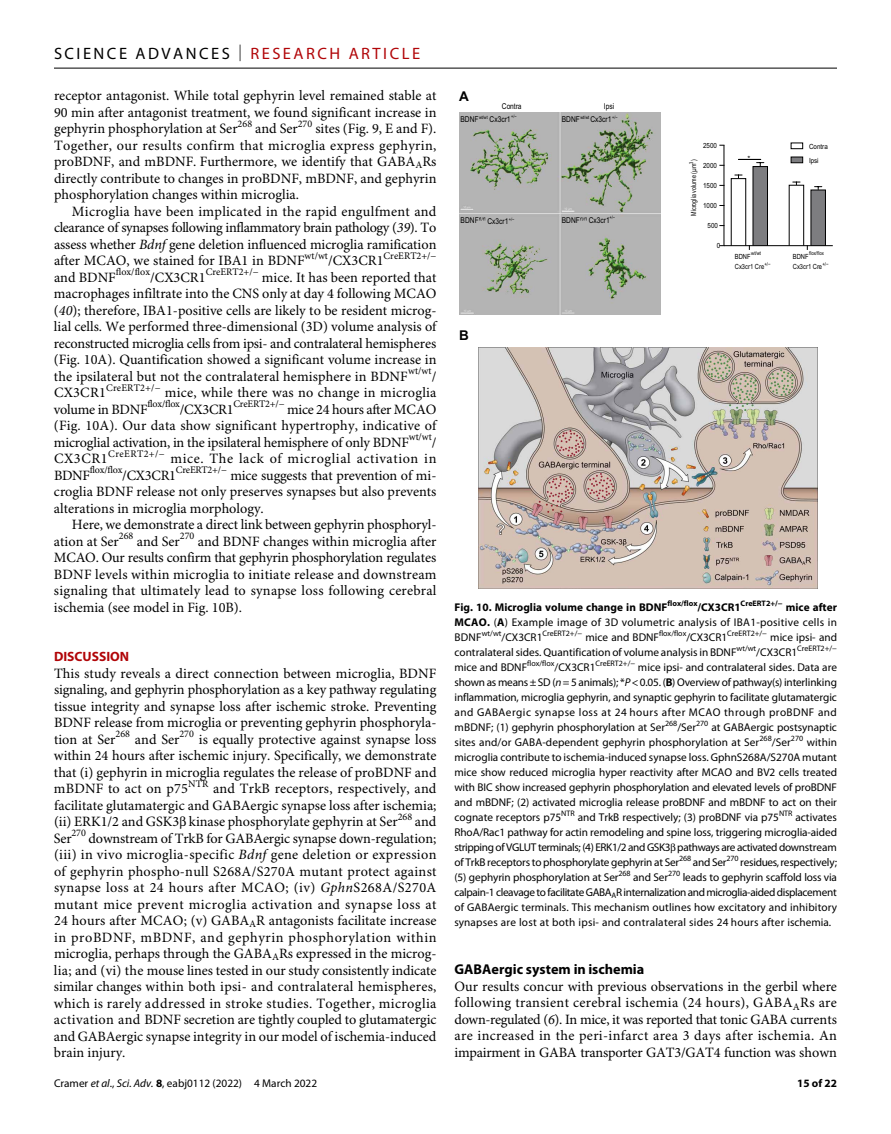
<style>
.page{position:relative;width:891px;height:1134px;background:#fff}
.page>*{position:absolute;margin:0;border:0;box-sizing:border-box;transform-origin:0 0}
.t1{font:16.5px "Myriad Pro";letter-spacing:.15em;color:#000}
.t2{font:14.25px/16.5px "Minion Pro";color:#000;text-align:justify}
.t3{font:700 14.25px "Myriad Pro";color:#000}
.t4{font:700 13.5px "Myriad Pro";color:#b10508}
.t5{font:700 13.5px "Arial";color:#000}
.t6{font:11.25px/15px "Myriad Pro";letter-spacing:.025em;color:#000;text-align:justify}
.t7{font:11.25px "Myriad Pro";color:#000}
.t8{font:700 11.25px "Myriad Pro";color:#000}
.t9{font:8.1px "Arial Narrow";color:#000}
.t10{font:7.05px/14.1px "Arial Narrow";color:#000;scale:1.08 1}
.t11{font:7.05px "Arial Narrow";color:#000}
.t12{font:7.05px "Arial Narrow";color:#000;scale:.92 1}
.t13{font:7.05px "Arial";color:#000;scale:1.08 1}
.t14{font:5.25px "Arial Narrow";color:#000}
.t15{font:4.8px "Arial Narrow";color:#000}
.s1{font-weight:300}
.s2{color:#b10508}
.s3{font-style:italic}
.s4{font-weight:700}
.s5{font-size:8.1px}
.s6{font-size:7.05px}
</style>
<div class="page">
<hr style="left:54px;top:68px;width:783px;height:1px;background:#000">
<img style="left:479px;top:348px;width:338px;height:240px">
<img style="left:459px;top:113px;width:201px;height:201px">
<div style="left:789px;top:185px;width:15px;height:61px;border:1px solid #000"></div>
<div style="left:753px;top:167px;width:15px;height:79px;background:#7d7d80"></div>
<div style="left:753px;top:166px;width:15px;height:80px;border:1px solid #000"></div>
<div style="left:811px;top:190px;width:14px;height:56px;background:#7d7d80"></div>
<div style="left:811px;top:190px;width:15px;height:56px;border:1px solid #000"></div>
<hr style="left:724px;top:245px;width:109px;height:1px;background:#000">
<hr style="left:724px;top:145px;width:1px;height:101px;background:#000">
<svg style="left:793px;top:182px;width:7px;height:3px"></svg>
<svg style="left:815px;top:186px;width:7px;height:3px"></svg>
<svg style="left:791px;top:143px;width:12px;height:6px"></svg>
<svg style="left:791px;top:157px;width:12px;height:6px"></svg>
<svg style="left:738px;top:159px;width:26px;height:7px"></svg>
<svg style="left:479px;top:217px;width:6px;height:4px"></svg>
<svg style="left:580px;top:217px;width:6px;height:4px"></svg>
<p class="t1" style="left:54px;top:40px;width:368px">SCIENCE ADVANCES <span class="s1">|</span> <span class="s2">RESEARCH ARTICLE</span></p>
<p class="t2" style="left:54px;top:89px;width:384px">receptor antagonist. While total gephyrin level remained stable at 90 min after antagonist treatment, we found significant increase in gephyrin phosphorylation at Ser<sup>268</sup> and Ser<sup>270</sup> sites (Fig. 9, E and F).<br>Together, our results confirm that microglia express gephyrin, proBDNF, and mBDNF. Furthermore, we identify that GABA<sub>A</sub>Rs directly contribute to changes in proBDNF, mBDNF, and gephyrin phosphorylation changes within microglia.</p>
<p class="t2" style="left:54px;top:204px;width:384px;text-indent:18px">Microglia have been implicated in the rapid engulfment and clearance of synapses following inflammatory brain pathology (<span class="s3">39</span>). To assess whether <span class="s3">Bdnf</span> gene deletion influenced microglia ramification after MCAO, we stained for IBA1 in BDNF<sup>wt/wt</sup>/CX3CR1<sup>CreERT2+/− </sup>and BDNF<sup>flox/flox</sup>/CX3CR1<sup>CreERT2+/−</sup> mice. It has been reported that macrophages infiltrate into the CNS only at day 4 following MCAO (<span class="s3">40</span>); therefore, IBA1-positive cells are likely to be resident microg&shy;lial cells. We performed three-dimensional (3D) volume analysis of reconstructed microglia cells from ipsi- and contralateral hemispheres (Fig. 10A). Quantification showed a significant volume increase in the ipsilateral but not the contralateral hemisphere in BDNF<sup>wt/wt</sup>/ CX3CR1<sup>CreERT2+/−</sup> mice, while there was no change in microglia volume in BDNF<sup>flox/flox</sup>/CX3CR1<sup>CreERT2+/−</sup> mice 24 hours after MCAO (Fig. 10A). Our data show significant hypertrophy, indicative of microglial activation, in the ipsilateral hemisphere of only BDNF<sup>wt/wt</sup>/ CX3CR1<sup>CreERT2+/−</sup> mice. The lack of microglial activation in BDNF<sup>flox/flox</sup>/CX3CR1<sup>CreERT2+/−</sup> mice suggests that prevention of mi&shy;croglia BDNF release not only preserves synapses but also prevents alterations in microglia morphology.</p>
<p class="t2" style="left:54px;top:518px;width:384px;text-indent:18px">Here, we demonstrate a direct link between gephyrin phosphoryl&shy;ation at Ser<sup>268</sup> and Ser<sup>270</sup> and BDNF changes within microglia after MCAO. Our results confirm that gephyrin phosphorylation regulates BDNF levels within microglia to initiate release and downstream signaling that ultimately lead to synapse loss following cerebral ischemia (see model in Fig. 10B).</p>
<p class="t4" style="left:54px;top:646px;width:77px">DISCUSSION</p>
<p class="t2" style="left:54px;top:666px;width:384px">This study reveals a direct connection between microglia, BDNF signaling, and gephyrin phosphorylation as a key pathway regulating tissue integrity and synapse loss after ischemic stroke. Preventing BDNF release from microglia or preventing gephyrin phosphoryla&shy;tion at Ser<sup>268</sup> and Ser<sup>270</sup> is equally protective against synapse loss within 24 hours after ischemic injury. Specifically, we demonstrate that (i) gephyrin in microglia regulates the release of proBDNF and mBDNF to act on p75<sup>NTR</sup> and TrkB receptors, respectively, and facilitate glutamatergic and GABAergic synapse loss after ischemia; (ii) ERK1/2 and GSK3 kinase phosphorylate gephyrin at Ser<sup>268</sup> and Ser<sup>270</sup> downstream of TrkB for GABAergic synapse down-regulation; (iii) in vivo microglia-specific <span class="s3">Bdnf</span> gene deletion or expression of gephyrin phospho-null S268A/S270A mutant protect against synapse loss at 24 hours after MCAO; (iv) <span class="s3">Gphn</span>S268A/S270A mutant mice prevent microglia activation and synapse loss at 24 hours after MCAO; (v) GABA<sub>A</sub>R antagonists facilitate increase in proBDNF, mBDNF, and gephyrin phosphorylation within microglia, perhaps through the GABA<sub>A</sub>Rs expressed in the microg&shy;lia; and (vi) the mouse lines tested in our study consistently indicate similar changes within both ipsi- and contralateral hemispheres, which is rarely addressed in stroke studies. Together, microglia activation and BDNF secretion are tightly coupled to glutamatergic and GABAergic synapse integrity in our model of ischemia-induced brain injury.</p>
<p class="t7" style="left:54px;top:1074px;width:265px">Cramer <span class="s3">et al</span>., <span class="s3">Sci. Adv.</span> <span class="s4">8</span>, eabj0112 (2022) 4 March 2022</p>
<p class="t5" style="left:459px;top:88px;width:11px">A</p>
<p class="t9" style="left:502px;top:100px;width:21px">Contra</p>
<p class="t9" style="left:604px;top:100px;width:12px">Ipsi</p>
<p class="t15" style="left:511px;top:113px;width:7px">+/−</p>
<p class="t15" style="left:612px;top:114px;width:7px">+/−</p>
<p class="t15" style="left:461px;top:114px;width:29px"><span class="s5">BDNF</span>wt/wt</p>
<p class="t15" style="left:562px;top:114px;width:29px"><span class="s5">BDNF</span>wt/wt</p>
<p class="t9" style="left:490px;top:113px;width:23px">Cx3cr1</p>
<p class="t9" style="left:590px;top:113px;width:23px">Cx3cr1</p>
<p class="t15" style="left:509px;top:215px;width:7px">+/−</p>
<p class="t15" style="left:610px;top:214px;width:7px">+/−</p>
<p class="t9" style="left:487px;top:215px;width:23px">Cx3cr1</p>
<p class="t9" style="left:589px;top:214px;width:23px">Cx3cr1</p>
<p class="t9" style="left:461px;top:214px;width:20px">BDNF</p>
<p class="t9" style="left:562px;top:214px;width:20px">BDNF</p>
<p class="t5" style="left:459px;top:327px;width:11px">B</p>
<p class="t10" style="left:703px;top:138px;width:14px">2500</p>
<p class="t12" style="left:688px;top:216px;width:62px;rotate:-90deg">Microglia volume (µm )<sup>3</sup></p>
<p class="t10" style="left:703px;top:158px;width:14px">2000</p>
<p class="t10" style="left:703px;top:178px;width:14px">1500</p>
<p class="t10" style="left:703px;top:198px;width:14px">1000</p>
<p class="t10" style="left:708px;top:218px;width:11px">500</p>
<p class="t10" style="left:717px;top:239px;width:5px">0</p>
<p class="t13" style="left:748px;top:153px;width:4px">*</p>
<p class="t14" style="left:735px;top:250px;width:28px"><span class="s6">BDNF</span>wt/wt</p>
<p class="t11" style="left:735px;top:262px;width:37px">Cx3cr1 Cre<sup>+/−</sup></p>
<p class="t10" style="left:809px;top:139px;width:19px">Contra<br>Ipsi</p>
<p class="t14" style="left:793px;top:250px;width:33px"><span class="s6">BDNF</span>flox/flox</p>
<p class="t11" style="left:793px;top:262px;width:37px">Cx3cr1 Cre<sup>+/−</sup></p>
<p class="t6" style="left:454px;top:600px;width:384px"><span class="s4">Fig. 10. Microglia volume change in BDNF</span><sup>flox/flox</sup><span class="s4">/CX3CR1</span><sup>CreERT2+/−</sup> <span class="s4">mice after MCAO.</span> (<span class="s4">A</span>) Example image of 3D volumetric analysis of IBA1-positive cells in BDNF<sup>wt/wt</sup>/CX3CR1<sup>CreERT2+/−</sup> mice and BDNF<sup>flox/flox</sup>/CX3CR1<sup>CreERT2+/−</sup> mice ipsi- and contralateral sides. Quantification of volume analysis in BDNF<sup>wt/wt</sup>/CX3CR1<sup>CreERT2+/− </sup>mice and BDNF<sup>flox/flox</sup>/CX3CR1<sup>CreERT2+/−</sup> mice ipsi- and contralateral sides. Data are shown as means±SD (<span class="s3">n</span>=5 animals); *<span class="s3">P</span>&lt;0.05. (<span class="s4">B</span>) Overview of pathway(s) interlinking inflammation, microglia gephyrin, and synaptic gephyrin to facilitate glutamatergic and GABAergic synapse loss at 24 hours after MCAO through proBDNF and mBDNF; (1) gephyrin phosphorylation at Ser<sup>268</sup>/Ser<sup>270</sup> at GABAergic postsynaptic sites and/or GABA-dependent gephyrin phosphorylation at Ser<sup>268</sup>/Ser<sup>270</sup> within microglia contribute to ischemia-induced synapse loss. GphnS268A/S270A mutant mice show reduced microglia hyper reactivity after MCAO and BV2 cells treated with BIC show increased gephyrin phosphorylation and elevated levels of proBDNF and mBDNF; (2) activated microglia release proBDNF and mBDNF to act on their cognate receptors p75<sup>NTR</sup> and TrkB respectively; (3) proBDNF via p75<sup>NTR</sup> activates RhoA/Rac1 pathway for actin remodeling and spine loss, triggering microglia-aided stripping of VGLUT terminals; (4) ERK1/2 and GSK3 pathways are activated downstream of TrkB receptors to phosphorylate gephyrin at Ser<sup>268</sup> and Ser<sup>270</sup> residues, respectively; (5) gephyrin phosphorylation at Ser<sup>268</sup> and Ser<sup>270</sup> leads to gephyrin scaffold loss via calpain-1 cleavage to facilitate GABA<sub>A</sub>R internalization and microglia-aided displacement of GABAergic terminals. This mechanism outlines how excitatory and inhibitory synapses are lost at both ipsi- and contralateral sides 24 hours after ischemia.</p>
<p class="t3" style="left:454px;top:958px;width:191px">GABAergic system in ischemia</p>
<p class="t2" style="left:454px;top:980px;width:384px">Our results concur with previous observations in the gerbil where following transient cerebral ischemia (24 hours), GABA<sub>A</sub>Rs are down-regulated (<span class="s3">6</span>). In mice, it was reported that tonic GABA currents are increased in the peri-infarct area 3 days after ischemia. An impairment in GABA transporter GAT3/GAT4 function was shown</p>
<p class="t8" style="left:797px;top:1074px;width:41px">15 of 22</p>
</div>
